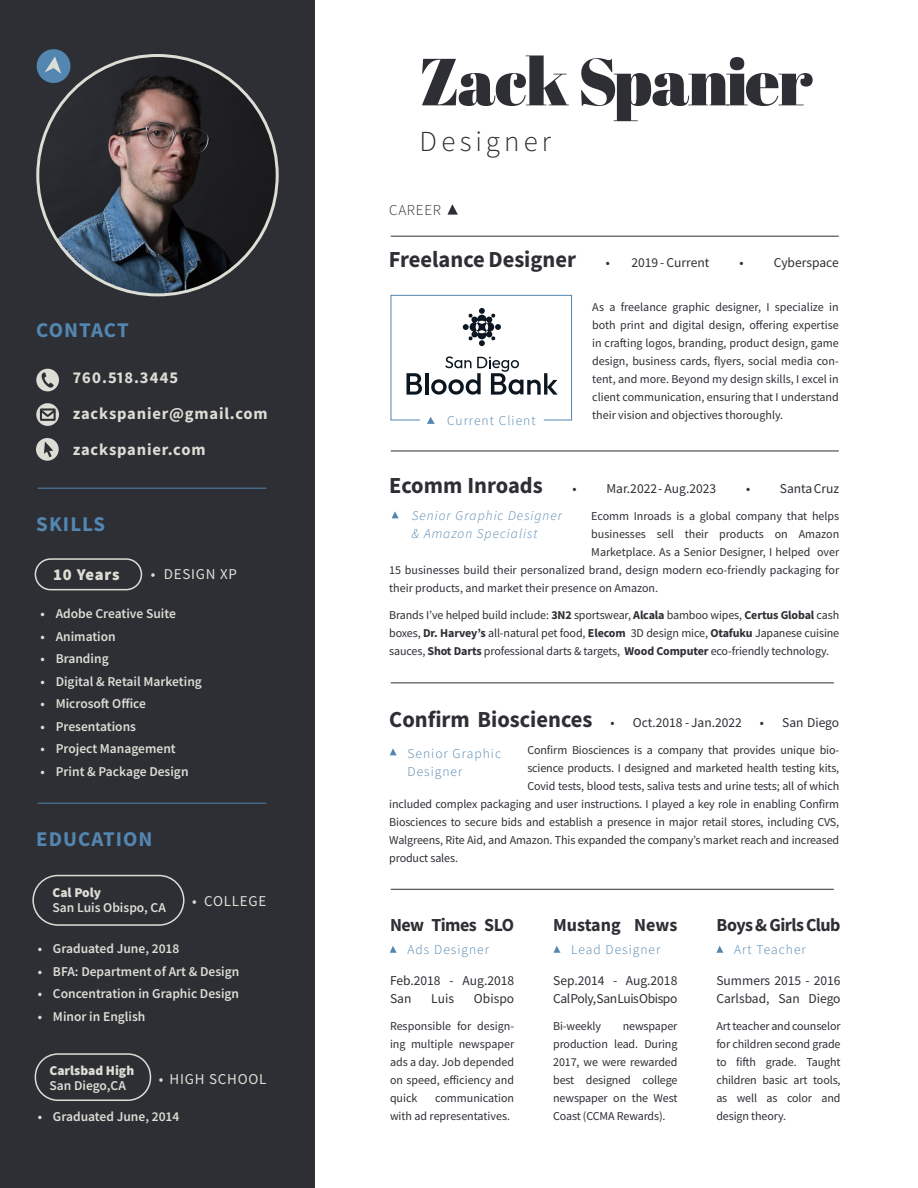
<style>
.page{position:relative;width:918px;height:1188px;background:#fff}
.page>*{position:absolute;margin:0;border:0;box-sizing:border-box;transform-origin:0 0}
.t1{font:900 66.45px "Abril Display";letter-spacing:-.015em;color:#2e2f35}
.t2{font:300 28.95px "Source Sans Pro";letter-spacing:.14em;color:#2e2f35}
.Body{font:700 22.95px "Source Sans Pro";color:#2e2f35}
.t3{font:700 21px "Source Sans Pro";letter-spacing:.05em;color:#5386b0}
.Body-2{font:700 18.3px "Source Sans Pro";letter-spacing:-.03em;color:#2e2f35}
.Body-3{font:700 18.3px "Source Sans Pro";color:#2e2f35}
.t4{font:700 16.5px "Source Sans Pro";letter-spacing:.05em;color:#dcded5}
.t5{font:900 16.5px "Source Sans Pro";letter-spacing:.04em;color:#dcded5}
.t6{font:15px "Source Sans Pro";letter-spacing:.05em;color:#dcded5}
.t7{font:300 15px "Source Sans Pro";letter-spacing:.05em;color:#2e2f35}
.Body-4{font:600 13.5px/15px "Source Sans Pro";color:#dcded5}
.Body-5{font:13.5px/18px "Source Sans Pro";color:#2e2f35}
.Body-6{font:300 13.5px/18px "Source Sans Pro";letter-spacing:.075em;color:#5386b0}
.Body-7{font:italic 300 13.5px/18px "Source Sans Pro";letter-spacing:.075em;color:#5386b0}
.Body-8{font:13.5px/18px "Source Sans Pro";letter-spacing:-.03em;color:#2e2f35}
.Body-9{font:900 13.5px "Source Sans Pro";color:#dcded5}
.Body-10{font:12px/18px "Source Sans Pro";letter-spacing:-.01em;color:#2e2f35;text-align:justify}
.s1{font-weight:900}
.s2{font-weight:700}
</style>
<div class="page">
<div style="left:0;top:0;width:314px;height:1188px;background:#2e2f35"></div>
<hr style="left:391px;top:451px;width:448px;height:1px;background:#2e2f35">
<hr style="left:391px;top:236px;width:448px;height:1px;background:#2e2f35">
<hr style="left:391px;top:682px;width:443px;height:1px;background:#2e2f35">
<hr style="left:391px;top:889px;width:443px;height:1px;background:#2e2f35">
<hr style="left:38px;top:488px;width:228px;height:1px;background:#5386b0">
<hr style="left:38px;top:803px;width:228px;height:1px;background:#5386b0">
<svg style="left:36px;top:368px;width:23px;height:24px"></svg>
<svg style="left:41px;top:372px;width:13px;height:16px"></svg>
<svg style="left:392px;top:511px;width:7px;height:7px"></svg>
<svg style="left:390px;top:748px;width:7px;height:7px"></svg>
<svg style="left:447px;top:204px;width:11px;height:11px"></svg>
<svg style="left:36px;top:49px;width:35px;height:34px"></svg>
<img style="left:38px;top:56px;width:239px;height:239px;border-radius:120px">
<div style="left:35px;top:558px;width:107px;height:32px;border:2px solid #dcded5;border-radius:15px"></div>
<div style="left:35px;top:1053px;width:116px;height:48px;border:2px solid #dcded5;border-radius:22px"></div>
<div style="left:32px;top:875px;width:152px;height:51px;border:2px solid #dcded5;border-radius:25px"></div>
<svg style="left:36px;top:403px;width:23px;height:23px"></svg>
<div style="left:40px;top:408px;width:16px;height:13px;border:2px solid #2e2f35"></div>
<svg style="left:38px;top:408px;width:19px;height:11px"></svg>
<svg style="left:390px;top:946px;width:7px;height:7px"></svg>
<svg style="left:554px;top:946px;width:7px;height:7px"></svg>
<svg style="left:716px;top:946px;width:7px;height:7px"></svg>
<svg style="left:390px;top:295px;width:182px;height:129px"></svg>
<div style="left:36px;top:438px;width:23px;height:23px;background:#dcded5;border-radius:50%"></div>
<svg style="left:44px;top:441px;width:9px;height:16px"></svg>
<p class="t3" style="left:36px;top:316px;width:94px">CONTACT</p>
<p class="t4" style="left:73px;top:366px;width:107px">760.518.3445</p>
<p class="t4" style="left:73px;top:402px;width:196px">zackspanier@gmail.com</p>
<p class="t4" style="left:73px;top:438px;width:134px">zackspanier.com</p>
<p class="t3" style="left:36px;top:510px;width:70px">SKILLS</p>
<p class="t5" style="left:53px;top:563px;width:68px">10 Years</p>
<p class="t6" style="left:151px;top:564px;width:88px">• DESIGN XP</p>
<p class="Body-4" style="left:40px;top:606px;width:137px">• Adobe Creative Suite</p>
<p class="Body-4" style="left:40px;top:629px;width:77px">• Animation</p>
<p class="Body-4" style="left:40px;top:651px;width:70px">• Branding</p>
<p class="Body-4" style="left:40px;top:674px;width:163px">• Digital &amp; Retail Marketing</p>
<p class="Body-4" style="left:40px;top:696px;width:107px">• Microsoft Office</p>
<p class="Body-4" style="left:40px;top:719px;width:97px">• Presentations</p>
<p class="Body-4" style="left:40px;top:741px;width:137px">• Project Management</p>
<p class="Body-4" style="left:40px;top:764px;width:150px">• Print &amp; Package Design</p>
<p class="t3" style="left:36px;top:824px;width:118px">EDUCATION</p>
<p class="Body-4" style="left:52px;top:885px;width:115px"><span class="s1">Cal Poly<br></span>San Luis Obispo, CA</p>
<p class="t6" style="left:192px;top:892px;width:76px">• COLLEGE</p>
<p class="Body-4" style="left:38px;top:941px;width:143px">• Graduated June, 2018</p>
<p class="Body-4" style="left:38px;top:963px;width:203px">• BFA: Department of Art &amp; Design</p>
<p class="Body-4" style="left:38px;top:986px;width:203px">• Concentration in Graphic Design</p>
<p class="Body-4" style="left:38px;top:1008px;width:109px">• Minor in English</p>
<p class="Body-9" style="left:50px;top:1061px;width:86px">Carlsbad High</p>
<p class="Body-4" style="left:50px;top:1078px;width:78px">San Diego,CA</p>
<p class="Body-4" style="left:38px;top:1109px;width:143px">• Graduated June, 2014</p>
<p class="t6" style="left:159px;top:1069px;width:109px">• HIGH SCHOOL</p>
<p class="t1" style="left:420px;top:35px;width:395px">Zack Spanier</p>
<p class="t2" style="left:420px;top:124px;width:133px">Designer</p>
<p class="t7" style="left:389px;top:200px;width:53px">CAREER</p>
<p class="Body" style="left:389px;top:244px;width:189px">Freelance Designer</p>
<p class="Body-5" style="left:606px;top:254px;width:105px">• 2019 - Current</p>
<p class="Body-5" style="left:740px;top:254px;width:101px">• Cyberspace</p>
<p class="Body-6" style="left:447px;top:412px;width:90px">Current Client</p>
<p class="Body-10" style="left:592px;top:298px;width:248px">As a freelance graphic designer, I specialize in both print and digital design, offering expertise in crafting logos, branding, product design, game design, business cards, flyers, social media con&shy;tent, and more. Beyond my design skills, I excel in client communication, ensuring that I understand their vision and objectives thoroughly.</p>
<p class="Body" style="left:389px;top:470px;width:155px">Ecomm Inroads</p>
<p class="Body-5" style="left:573px;top:479px;width:145px">• Mar.2022- Aug.2023</p>
<p class="Body-5" style="left:746px;top:479px;width:95px">• Santa Cruz</p>
<p class="Body-10" style="left:591px;top:507px;width:249px">Ecomm Inroads is a global company that helps</p>
<p class="Body-10" style="left:591px;top:525px;width:249px">businesses sell their products on Amazon</p>
<p class="Body-10" style="left:591px;top:543px;width:249px">Marketplace. As a Senior Designer, I helped over</p>
<p class="Body-10" style="left:389px;top:561px;width:451px">15 businesses build their personalized brand, design modern eco-friendly packaging for</p>
<p class="Body-10" style="left:389px;top:579px;width:270px">their products, and market their presence on Amazon.</p>
<p class="Body-10" style="left:389px;top:606px;width:452px">Brands I’ve helped build include: <span class="s2">3N2</span> sportswear, <span class="s2">Alcala</span> bamboo wipes, <span class="s2">Certus Global</span> cash boxes, <span class="s2">Dr. Harvey’s</span> all-natural pet food, <span class="s2">Elecom</span> 3D design mice, <span class="s2">Otafuku</span> Japanese cuisine sauces, <span class="s2">Shot Darts</span> professional darts &amp; targets, <span class="s2">Wood Computer</span> eco-friendly technology.</p>
<p class="Body-7" style="left:412px;top:506px;width:152px">Senior Graphic Designer &amp; Amazon Specialist</p>
<p class="Body" style="left:389px;top:704px;width:205px">Confirm Biosciences</p>
<p class="Body-5" style="left:611px;top:713px;width:133px">• Oct.2018 - Jan.2022</p>
<p class="Body-5" style="left:760px;top:713px;width:81px">• San Diego</p>
<p class="Body-10" style="left:527px;top:741px;width:313px">Confirm Biosciences is a company that provides unique bio-</p>
<p class="Body-10" style="left:527px;top:759px;width:313px">science products. I designed and marketed health testing kits,</p>
<p class="Body-10" style="left:527px;top:777px;width:313px">Covid tests, blood tests, saliva tests and urine tests; all of which</p>
<p class="Body-10" style="left:389px;top:795px;width:452px">included complex packaging and user instructions. I played a key role in enabling Confirm</p>
<p class="Body-10" style="left:389px;top:813px;width:452px">Biosciences to secure bids and establish a presence in major retail stores, including CVS,</p>
<p class="Body-10" style="left:389px;top:831px;width:452px">Walgreens, Rite Aid, and Amazon. This expanded the company’s market reach and increased</p>
<p class="Body-10" style="left:389px;top:849px;width:70px">product sales.</p>
<p class="Body-6" style="left:408px;top:745px;width:95px">Senior Graphic<br>Designer</p>
<p class="Body-2" style="left:390px;top:913px;width:126px">New Times SLO</p>
<p class="Body-3" style="left:553px;top:913px;width:126px">Mustang News</p>
<p class="Body-2" style="left:716px;top:913px;width:126px">Boys &amp; Girls Club</p>
<p class="Body-6" style="left:408px;top:941px;width:83px">Ads Designer</p>
<p class="Body-6" style="left:571px;top:941px;width:91px">Lead Designer</p>
<p class="Body-6" style="left:734px;top:941px;width:73px">Art Teacher</p>
<p class="Body-5" style="left:390px;top:972px;width:126px">Feb.2018 - Aug.2018<br>San</p>
<p class="Body-5" style="left:431px;top:990px;width:24px">Luis</p>
<p class="Body-5" style="left:474px;top:990px;width:42px">Obispo</p>
<p class="Body-10" style="left:390px;top:1017px;width:126px">Responsible for design&shy;ing multiple newspaper ads a day. Job depended on speed, efficiency and quick</p>
<p class="Body-10" style="left:390px;top:1089px;width:126px;text-indent:45px">communication with ad representatives.</p>
<p class="Body-8" style="left:553px;top:972px;width:126px">Sep.2014 - Aug.2018<br>Cal Poly, San Luis Obispo</p>
<p class="Body-10" style="left:553px;top:1017px;width:49px">Bi-weekly</p>
<p class="Body-10" style="left:553px;top:1017px;width:126px;text-indent:70px">newspaper production lead. During 2017, we were rewarded best designed college newspaper on the West Coast (CCMA Rewards).</p>
<p class="Body-5" style="left:716px;top:972px;width:126px">Summers 2015 - 2016<br>Carlsbad, San Diego</p>
<p class="Body-10" style="left:716px;top:1017px;width:126px">Art teacher and counselor for children second grade to fifth grade. Taught children basic art tools, as well as color and design theory.</p>
</div>
